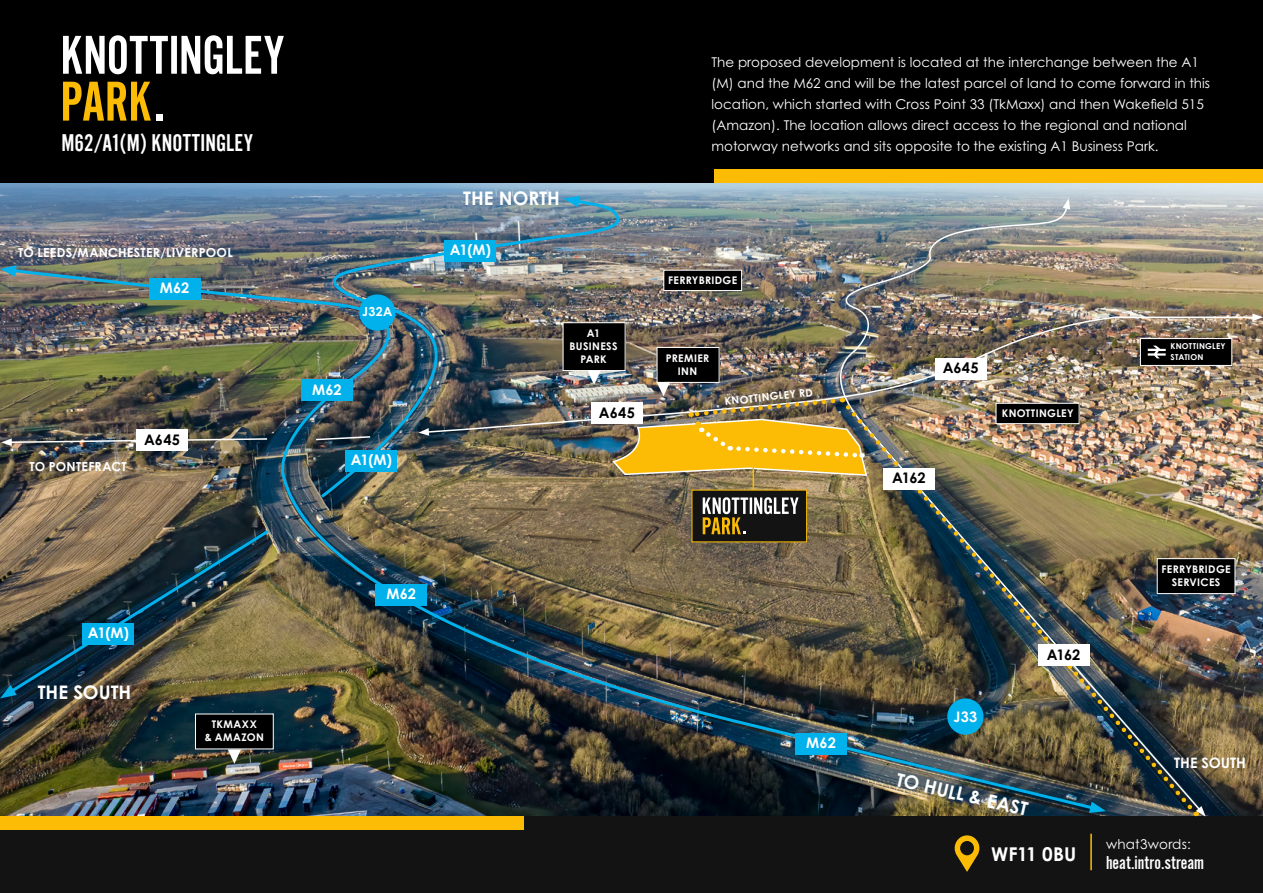
<style>
.page{position:relative;width:1263px;height:893px;background:#fff}
.page>*{position:absolute;margin:0;border:0;box-sizing:border-box;transform-origin:0 0}
.t1{font:25.2px "Alternate Got No 2 D";color:#fff}
.t2{font:19.5px "Alternate Got No 2 D";letter-spacing:.005em;color:#fff}
.t3{font:700 19.05px "Century Gothic Pro";letter-spacing:-.005em;color:#fff}
.t4{font:700 18.75px "Century Gothic Pro";color:#fff}
.t5{font:700 14.55px "Century Gothic Pro";color:#fff}
.t6{font:700 14.55px "Century Gothic Pro";color:#000}
.t7{font:700 14.4px "Century Gothic Pro";color:#fff}
.t8{font:13.5px/21px "Century Gothic Pro";color:#fff}
.t9{font:13.5px "Century Gothic Pro";letter-spacing:.02em;color:#fff}
.t10{font:700 12.45px "Century Gothic Pro";letter-spacing:.02em;color:#fff}
.t11{font:700 10.5px/13.4px "Century Gothic Pro";letter-spacing:.03em;color:#fff;text-align:center}
.t12{font:700 8.1px/10.2px "Century Gothic Pro";letter-spacing:.03em;color:#fff}
</style>
<div class="page">
<img style="left:0;top:182px;width:1263px;height:634px">
<div style="left:0;top:816px;width:1263px;height:77px;background:#131313"></div>
<div style="left:0;top:816px;width:524px;height:14px;background:#fcbc05"></div>
<svg style="left:955px;top:835px;width:24px;height:37px"></svg>
<hr style="left:1090px;top:834px;width:2px;height:36px;background:#fcbc05">
<img style="left:7px;top:267px;width:812px;height:545px">
<svg style="left:0;top:265px;width:17px;height:12px"></svg>
<img style="left:819px;top:205px;width:383px;height:607px">
<svg style="left:1063px;top:198px;width:7px;height:11px"></svg>
<img style="left:5px;top:527px;width:267px;height:170px">
<svg style="left:0;top:685px;width:17px;height:13px"></svg>
<img style="left:305px;top:197px;width:317px;height:302px">
<svg style="left:563px;top:196px;width:17px;height:11px"></svg>
<div style="left:795px;top:733px;width:52px;height:21px;background:#00b1eb"></div>
<div style="left:375px;top:584px;width:52px;height:21px;background:#00b1eb"></div>
<div style="left:301px;top:380px;width:52px;height:21px;background:#00b1eb"></div>
<div style="left:149px;top:278px;width:52px;height:21px;background:#00b1eb"></div>
<div style="left:359px;top:294px;width:36px;height:37px;background:#00b1eb;border-radius:50%"></div>
<img style="left:425px;top:316px;width:831px;height:118px">
<svg style="left:1252px;top:313px;width:11px;height:8px"></svg>
<svg style="left:418px;top:428px;width:11px;height:8px"></svg>
<svg style="left:314px;top:435px;width:58px;height:6px"></svg>
<img style="left:1px;top:437px;width:268px;height:9px">
<div style="left:591px;top:403px;width:52px;height:21px;background:#fff"></div>
<div style="left:935px;top:358px;width:51px;height:21px;background:#fff"></div>
<div style="left:136px;top:430px;width:52px;height:21px;background:#fff"></div>
<div style="left:82px;top:623px;width:52px;height:21px;background:#00b1eb"></div>
<div style="left:345px;top:450px;width:52px;height:21px;background:#00b1eb"></div>
<div style="left:444px;top:240px;width:52px;height:22px;background:#00b1eb"></div>
<div style="left:1140px;top:339px;width:92px;height:26px;background:#000"></div>
<div style="left:1140px;top:338px;width:92px;height:28px;border:1px solid #fff"></div>
<div style="left:1157px;top:559px;width:78px;height:35px;background:#000"></div>
<div style="left:1157px;top:558px;width:78px;height:36px;border:1px solid #fff"></div>
<div style="left:664px;top:270px;width:78px;height:21px;background:#000"></div>
<div style="left:663px;top:270px;width:79px;height:21px;border:1px solid #fff"></div>
<div style="left:195px;top:714px;width:78px;height:35px;background:#000"></div>
<div style="left:195px;top:713px;width:79px;height:36px;border:1px solid #fff"></div>
<div style="left:657px;top:347px;width:62px;height:35px;background:#000"></div>
<div style="left:657px;top:347px;width:62px;height:36px;border:1px solid #fff"></div>
<div style="left:563px;top:323px;width:62px;height:48px;background:#000"></div>
<div style="left:563px;top:322px;width:63px;height:49px;border:1px solid #fff"></div>
<svg style="left:1148px;top:346px;width:18px;height:12px"></svg>
<div style="left:692px;top:490px;width:114px;height:52px;background:#131313"></div>
<svg style="left:703px;top:497px;width:95px;height:37px"></svg>
<div style="left:0;top:0;width:1263px;height:182px;background:#000"></div>
<svg style="left:63px;top:82px;width:88px;height:39px"></svg>
<div style="left:156px;top:114px;width:6px;height:7px;background:#fff"></div>
<svg style="left:63px;top:35px;width:221px;height:39px"></svg>
<div style="left:714px;top:169px;width:549px;height:13px;background:#fcbc05"></div>
<svg style="left:228px;top:749px;width:13px;height:15px"></svg>
<svg style="left:587px;top:370px;width:14px;height:15px"></svg>
<img style="left:838px;top:397px;width:358px;height:416px">
<svg style="left:1196px;top:806px;width:9px;height:10px"></svg>
<img style="left:611px;top:382px;width:257px;height:108px">
<div style="left:1038px;top:644px;width:51px;height:22px;background:#fff"></div>
<div style="left:883px;top:468px;width:52px;height:21px;background:#fff"></div>
<h1 class="t1" style="left:62px;top:130px;width:193px">M62/A1(M) KNOTTINGLEY</h1>
<p class="t10" style="left:18px;top:245px;width:216px">TO LEEDS/MANCHESTER/LIVERPOOL</p>
<p class="t5" style="left:160px;top:279px;width:31px">M62</p>
<p class="t10" style="left:29px;top:459px;width:99px">TO PONTEFRACT</p>
<p class="t6" style="left:144px;top:430px;width:37px">A645</p>
<p class="t5" style="left:88px;top:624px;width:43px">A1(M)</p>
<h3 class="t4" style="left:38px;top:681px;width:95px">THE SOUTH</h3>
<p class="t11" style="left:205px;top:717px;width:61px">TKMAXX<br>&amp; AMAZON</p>
<p class="t10" style="left:362px;top:304px;width:32px">J32A</p>
<p class="t5" style="left:312px;top:380px;width:31px">M62</p>
<p class="t5" style="left:351px;top:451px;width:43px">A1(M)</p>
<p class="t5" style="left:387px;top:585px;width:31px">M62</p>
<h3 class="t4" style="left:463px;top:186px;width:98px">THE NORTH</h3>
<p class="t5" style="left:450px;top:241px;width:43px">A1(M)</p>
<p class="t11" style="left:569px;top:326px;width:50px">A1<br>BUSINESS<br>PARK</p>
<p class="t6" style="left:599px;top:403px;width:37px">A645</p>
<p class="t8" style="left:711px;top:51px;width:500px">The proposed development is located at the interchange between the A1 (M) and the M62 and will be the latest parcel of land to come forward in this location, which started with Cross Point 33 (TkMaxx) and then Wakefield 515 (Amazon). The location allows direct access to the regional and national motorway networks and sits opposite to the existing A1 Business Park.</p>
<p class="t11" style="left:668px;top:274px;width:71px">FERRYBRIDGE</p>
<p class="t11" style="left:666px;top:351px;width:45px">PREMIER<br>INN</p>
<p class="t11" style="left:724px;top:395px;width:90px;rotate:-6deg">KNOTTINGLEY RD</p>
<p class="t6" style="left:943px;top:359px;width:37px">A645</p>
<p class="t6" style="left:892px;top:469px;width:35px">A162</p>
<p class="t11" style="left:1002px;top:407px;width:73px">KNOTTINGLEY</p>
<p class="t12" style="left:1170px;top:341px;width:57px">KNOTTINGLEY<br>STATION</p>
<p class="t5" style="left:806px;top:734px;width:31px">M62</p>
<p class="t6" style="left:1047px;top:645px;width:35px">A162</p>
<p class="t5" style="left:953px;top:708px;width:25px">J33</p>
<h3 class="t4" style="left:899px;top:767px;width:136px;rotate:13deg">TO HULL &amp; EAST</h3>
<h3 class="t3" style="left:991px;top:842px;width:87px">WF11 0BU</h3>
<p class="t11" style="left:1161px;top:562px;width:71px">FERRYBRIDGE<br>SERVICES</p>
<p class="t7" style="left:1174px;top:753px;width:73px">THE SOUTH</p>
<p class="t9" style="left:1106px;top:836px;width:86px">what3words:</p>
<h2 class="t2" style="left:1106px;top:852px;width:100px">heat.intro.stream</h2>
</div>
